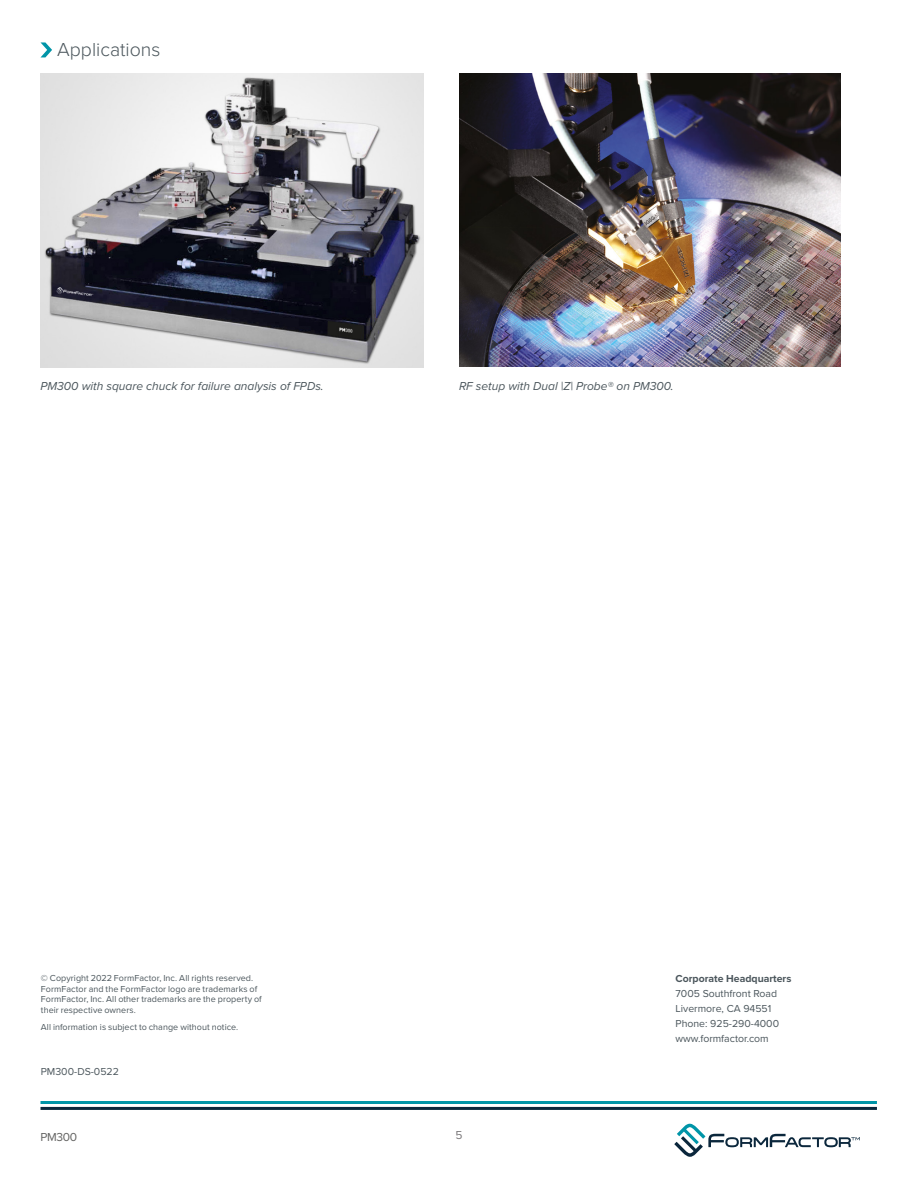
<style>
.page{position:relative;width:918px;height:1188px;background:#fff}
.page>*{position:absolute;margin:0;border:0;box-sizing:border-box;transform-origin:0 0}
.t1{font:300 19.5px "Proxima Nova";color:#4b565c}
.t2{font:italic 12px "Proxima Nova";color:#4b565c}
.t3{font:12px "Proxima Nova";letter-spacing:-.03em;color:#636362}
.t4{font:12px "Proxima Nova";color:#7b797b}
.t5{font:10.5px/15px "Proxima Nova";color:#4b565c}
.t6{font:700 10.5px "Proxima Nova";color:#4b565c}
.t7{font:9px/10.5px "Proxima Nova";letter-spacing:.005em;color:#4b565c}
</style>
<div class="page">
<svg style="left:674px;top:1124px;width:186px;height:33px"></svg>
<hr style="left:40px;top:1101px;width:837px;height:3px;background:#0095a8">
<hr style="left:40px;top:1107px;width:837px;height:3px;background:#0b273c">
<svg style="left:40px;top:42px;width:12px;height:15px"></svg>
<img style="left:40px;top:74px;width:383px;height:294px">
<img style="left:459px;top:74px;width:381px;height:293px">
<h1 class="t1" style="left:57px;top:38px;width:105px">Applications</h1>
<h2 class="t2" style="left:40px;top:379px;width:285px">PM300 with square chuck for failure analysis of FPDs.</h2>
<h2 class="t2" style="left:459px;top:379px;width:216px">RF setup with Dual |Z| Probe® on PM300.</h2>
<p class="t7" style="left:41px;top:973px;width:222px">© Copyright 2022 FormFactor, Inc. All rights reserved.<br>FormFactor and the FormFactor logo are trademarks of FormFactor, Inc. All other trademarks are the property of their respective owners.</p>
<p class="t7" style="left:41px;top:1022px;width:199px">All information is subject to change without notice.</p>
<p class="t5" style="left:41px;top:1065px;width:80px">PM300-DS-0522</p>
<h2 class="t3" style="left:40px;top:1130px;width:38px">PM300</h2>
<h2 class="t4" style="left:455px;top:1128px;width:9px">5</h2>
<p class="t6" style="left:676px;top:973px;width:117px">Corporate Headquarters</p>
<p class="t5" style="left:676px;top:987px;width:105px">7005 Southfront Road<br>Livermore, CA 94551<br>Phone: 925-290-4000 www.formfactor.com</p>
</div>
